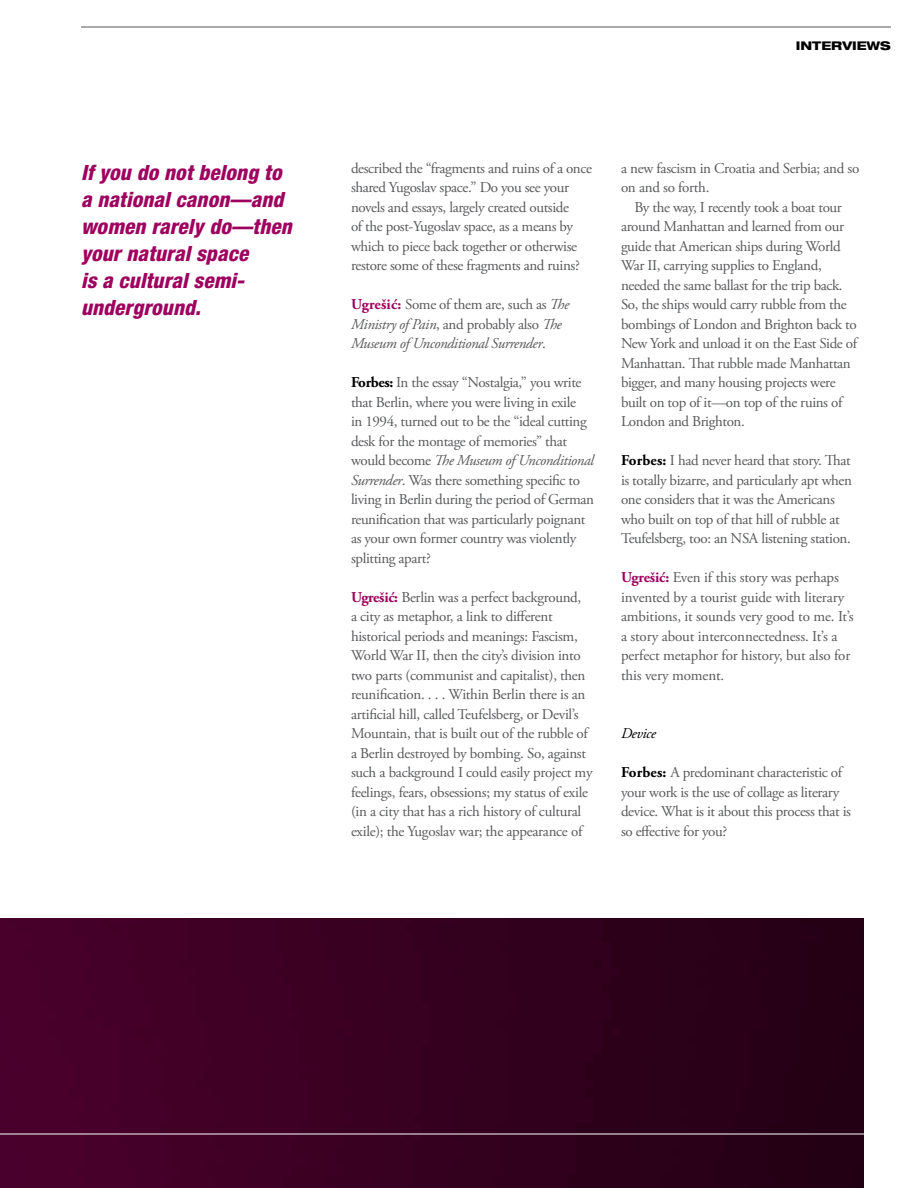
<style>
.page{position:relative;width:918px;height:1188px;background:#fff}
.page>*{position:absolute;margin:0;border:0;box-sizing:border-box;transform-origin:0 0}
.t1{font:italic 800 condensed 21px/27px "Helvetica Neue";letter-spacing:.01em;color:#9e005e}
.t2{font:15px/19.5px "Adobe Garamond Pro";letter-spacing:-.025em;color:#58595b}
.t3{font:italic 15px/19.5px "Adobe Garamond Pro";letter-spacing:-.025em;color:#58595b}
.t4{font:italic 15px "Adobe Garamond Pro";letter-spacing:-.025em;color:#000}
.t5{font:800 expanded 12px "Helvetica Neue";color:#000}
.s1{font-weight:700;font-style:normal;color:#9e005e}
.s2{font-style:normal}
.s3{font-weight:700;color:#000}
.s4{font-style:italic}
.s5{font-weight:700;color:#9e005e}
</style>
<div class="page">
<div style="left:0;top:918px;width:864px;height:270px;background:linear-gradient(to right,#4a002c,#220014)"></div>
<hr style="left:81px;top:27px;width:810px;height:1px;background:#58595b">
<hr style="left:0;top:1134px;width:864px;height:1px;background:#fff">
<h1 class="t1" style="left:81px;top:158px;width:212px">If you do not belong to a national canon—and women rarely do—then your natural space<br>is a cultural semi&shy;underground.</h1>
<p class="t5" style="left:796px;top:38px;width:97px">INTERVIEWS</p>
<p class="t2" style="left:351px;top:159px;width:243px">described the “fragments and ruins of a once shared Yugoslav space.” Do you see your novels and essays, largely created outside<br>of the post-Yugoslav space, as a means by which to piece back together or otherwise restore some of these fragments and ruins?</p>
<p class="t3" style="left:351px;top:295px;width:220px"><span class="s1">Ugrešić:</span> <span class="s2">Some of them are, such as</span> The<br>Ministry of Pain<span class="s2">, and probably also</span> The<br>Museum of Unconditional Surrender<span class="s2">.</span></p>
<p class="t2" style="left:351px;top:373px;width:245px"><span class="s3">Forbes:</span> In the essay “Nostalgia,” you write that Berlin, where you were living in exile<br>in 1994, turned out to be the “ideal cutting desk for the montage of memories” that would become <span class="s4">The Museum of Unconditional Surrender</span>. Was there something specific to living in Berlin during the period of German reunification that was particularly poignant as your own former country was violently splitting apart?</p>
<p class="t2" style="left:351px;top:588px;width:243px"><span class="s5">Ugrešić:</span> Berlin was a perfect background,<br>a city as metaphor, a link to different historical periods and meanings: Fascism, World War II, then the city’s division into two parts (communist and capitalist), then reunification. . . . Within Berlin there is an artificial hill, called Teufelsberg, or Devil’s Mountain, that is built out of the rubble of a Berlin destroyed by bombing. So, against such a background I could easily project my feelings, fears, obsessions; my status of exile (in a city that has a rich history of cultural exile); the Yugoslav war; the appearance of</p>
<p class="t2" style="left:621px;top:159px;width:240px">a new fascism in Croatia and Serbia; and so on and so forth.</p>
<p class="t2" style="left:621px;top:198px;width:238px;text-indent:14px">By the way, I recently took a boat tour around Manhattan and learned from our guide that American ships during World War II, carrying supplies to England, needed the same ballast for the trip back.<br>So, the ships would carry rubble from the bombings of London and Brighton back to New York and unload it on the East Side of Manhattan. That rubble made Manhattan bigger, and many housing projects were built on top of it—on top of the ruins of London and Brighton.</p>
<p class="t2" style="left:621px;top:451px;width:233px"><span class="s3">Forbes:</span> I had never heard that story. That is totally bizarre, and particularly apt when one considers that it was the Americans who built on top of that hill of rubble at Teufelsberg, too: an NSA listening station.</p>
<p class="t2" style="left:621px;top:568px;width:234px"><span class="s5">Ugrešić:</span> Even if this story was perhaps invented by a tourist guide with literary ambitions, it sounds very good to me. It’s a story about interconnectedness. It’s a perfect metaphor for history, but also for this very moment.</p>
<p class="t4" style="left:621px;top:725px;width:37px">Device</p>
<p class="t2" style="left:621px;top:763px;width:232px"><span class="s3">Forbes:</span> A predominant characteristic of your work is the use of collage as literary device. What is it about this process that is so effective for you?</p>
</div>
